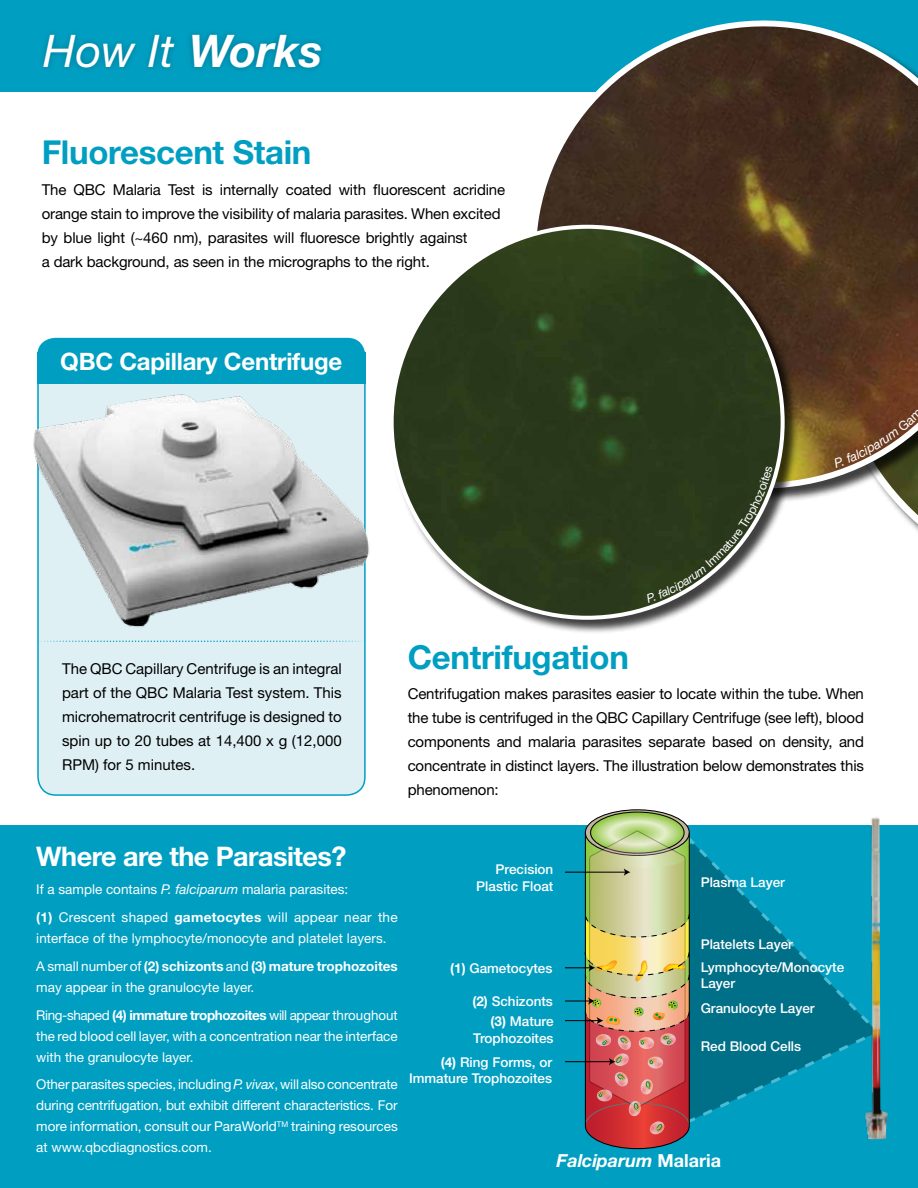
<style>
.page{position:relative;width:918px;height:1188px;background:#fff}
.page>*{position:absolute;margin:0;border:0;box-sizing:border-box;transform-origin:0 0}
.t1{font:italic 45px "Helvetica Neue LT Std";color:#fff}
.t2{font:700 33px "Helvetica Neue LT Std";letter-spacing:-.01em;color:#009fc2}
.t3{font:700 27px "Helvetica Neue LT Std";letter-spacing:-.02em;color:#fff}
.t4{font:700 24px "Helvetica Neue LT Std";letter-spacing:-.01em;color:#fff}
.t5{font:italic 700 18px "Helvetica Neue LT Std";color:#fff}
.t6{font:15px/24px "Helvetica Neue LT Std";letter-spacing:-.01em;color:#000;text-align:justify}
.t7{font:13.5px/21px "Helvetica Neue LT Std";color:#fff}
.t8{font:500 13.5px/24.8px "Helvetica Neue LT Std";color:#fff;text-align:right}
.s1{font-weight:700}
.s2{font-style:italic}
.s3{font-style:normal}
</style>
<div class="page">
<div style="left:0;top:0;width:918px;height:91px;background:#009fc2"></div>
<div style="left:38px;top:348px;width:327px;height:447px;background:#dff0f5;border-radius:18px"></div>
<div style="left:0;top:826px;width:918px;height:362px;background:#009fc2"></div>
<div style="left:36px;top:28px;width:145px;height:46px;background:#000;opacity:.25"></div>
<svg style="left:565px;top:809px;width:298px;height:341px"></svg>
<img style="left:863px;top:817px;width:25px;height:323px">
<img style="left:33px;top:352px;width:337px;height:283px">
<div style="left:37px;top:338px;width:328px;height:41px;background:#009fc2;border-radius:18px"></div>
<div style="left:37px;top:353px;width:328px;height:31px;background:#009fc2"></div>
<svg style="left:38px;top:641px;width:327px;height:1px"></svg>
<svg style="left:508px;top:20px;width:410px;height:484px"></svg>
<div style="left:185px;top:28px;width:142px;height:47px;background:#000;opacity:.25"></div>
<div style="left:390px;top:225px;width:409px;height:409px;background:#000;opacity:.75"></div>
<img style="left:392px;top:227px;width:391px;height:391px;border-radius:195px">
<svg style="left:833px;top:409px;width:85px;height:59px;background:#6f5033"></svg>
<svg style="left:646px;top:466px;width:127px;height:137px"></svg>
<h1 class="t1" style="left:43px;top:24px;width:281px">How It <span class="s1">Works</span></h1>
<h2 class="t2" style="left:42px;top:132px;width:271px">Fluorescent Stain</h2>
<p class="t6" style="left:42px;top:177px;width:465px;text-align:left">The QBC Malaria Test is internally coated with fluorescent acridine orange stain to improve the visibility of malaria parasites. When excited by blue light (~460 nm), parasites will fluoresce brightly against<br>a dark background, as seen in the micrographs to the right.</p>
<h3 class="t4" style="left:60px;top:347px;width:283px">QBC Capillary Centrifuge</h3>
<p class="t6" style="left:62px;top:656px;width:281px">The QBC Capillary Centrifuge is an integral part of the QBC Malaria Test system. This microhematrocrit centrifuge is designed to spin up to 20 tubes at 14,400 x g (12,000<br>RPM) for 5 minutes.</p>
<h2 class="t2" style="left:408px;top:637px;width:223px">Centrifugation</h2>
<p class="t6" style="left:408px;top:682px;width:458px">Centrifugation makes parasites easier to locate within the tube. When the tube is centrifuged in the QBC Capillary Centrifuge (see left), blood components and malaria parasites separate based on density, and concentrate in distinct layers. The illustration below demonstrates this phenomenon:</p>
<h3 class="t3" style="left:36px;top:840px;width:312px">Where are the Parasites?</h3>
<p class="t7" style="left:36px;top:876px;width:363px;line-height:27.8px">If a sample contains <span class="s2">P. falciparum</span> malaria parasites:<br><span class="s1">(1)</span> Crescent shaped <span class="s1">gametocytes</span> will appear near the</p>
<p class="t7" style="left:36px;top:924px;width:363px;line-height:27.8px">interface of the lymphocyte/monocyte and platelet layers.<br>A small number of <span class="s1">(2) schizonts</span> and <span class="s1">(3) mature trophozoites</span></p>
<p class="t7" style="left:36px;top:973px;width:363px;line-height:27.8px">may appear in the granulocyte layer.<br>Ring-shaped <span class="s1">(4) immature trophozoites</span> will appear throughout</p>
<p class="t7" style="left:36px;top:1025px;width:363px">the red blood cell layer, with a concentration near the interface with the granulocyte layer.</p>
<p class="t7" style="left:36px;top:1074px;width:363px;text-align:justify">Other parasites species, including <span class="s2">P. vivax</span>, will also concentrate during centrifugation, but exhibit different characteristics. For more information, consult our ParaWorld<sup>TM</sup> training resources at www.qbcdiagnostics.com.</p>
<p class="t8" style="left:476px;top:861px;width:79px;line-height:16.2px">Precision<br>Plastic Float</p>
<p class="t8" style="left:450px;top:955px;width:104px"><span class="s1">(1)</span> Gametocytes</p>
<p class="t8" style="left:472px;top:990px;width:83px;line-height:20.7px"><span class="s1">(2)</span> Schizonts <span class="s1">(3)</span> Mature</p>
<p class="t8" style="left:441px;top:1025px;width:114px">Trophozoites<br><span class="s1">(4)</span> Ring Forms, or</p>
<p class="t8" style="left:409px;top:1066px;width:145px">Immature Trophozoites</p>
<p class="t8" style="left:701px;top:869px;width:86px">Plasma Layer</p>
<p class="t8" style="left:701px;top:933px;width:145px;line-height:22.6px;text-align:left">Platelets Layer<br>Lymphocyte/Monocyte</p>
<p class="t8" style="left:701px;top:971px;width:116px;text-align:left">Layer<br>Granulocyte Layer</p>
<p class="t8" style="left:701px;top:1034px;width:102px">Red Blood Cells</p>
<p class="t5" style="left:557px;top:1149px;width:166px">Falciparum <span class="s3">Malaria</span></p>
</div>
